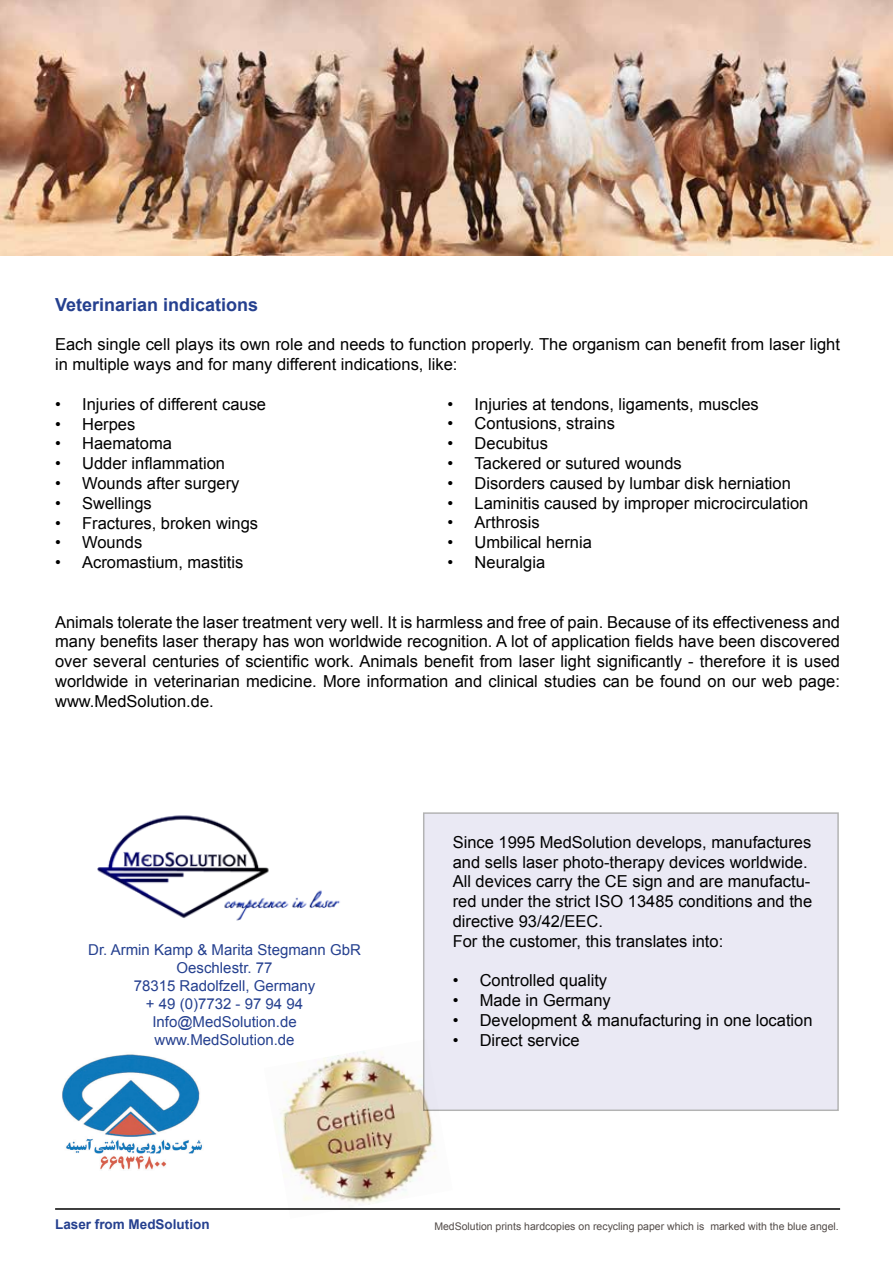
<style>
.page{position:relative;width:893px;height:1263px;background:#fff}
.page>*{position:absolute;margin:0;border:0;box-sizing:border-box;transform-origin:0 0}
.t1{font:700 18px "Arial";color:#25408f}
.t2{font:16.5px/19.8px "Arial";color:#000}
.t3{font:15px/18px "Arial";color:#25408f;text-align:center}
.t4{font:700 13.5px "Arial";color:#25408f}
.t5{font:10.5px "Arial";color:#524b48}
</style>
<div class="page">
<img style="left:279px;top:1051px;width:157px;height:154px">
<div style="left:424px;top:813px;width:414px;height:297px;background:#eae9f4"></div>
<img style="left:97px;top:815px;width:243px;height:106px">
<img style="left:0;top:0;width:893px;height:255px">
<hr style="left:55px;top:1208px;width:785px;height:2px;background:#000">
<img style="left:62px;top:1054px;width:140px;height:116px">
<p class="t1" style="left:55px;top:292px;width:205px">Veterinarian indications</p>
<p class="t2" style="left:55px;top:335px;width:786px">Each single cell plays its own role and needs to function properly. The organism can benefit from laser light in multiple ways and for many different indications, like:</p>
<p class="t2" style="left:55px;top:394px;width:213px">• Injuries of different cause</p>
<p class="t2" style="left:55px;top:414px;width:82px">• Herpes</p>
<p class="t2" style="left:55px;top:434px;width:118px">• Haematoma</p>
<p class="t2" style="left:55px;top:454px;width:172px">• Udder inflammation</p>
<p class="t2" style="left:55px;top:473px;width:186px">• Wounds after surgery</p>
<p class="t2" style="left:55px;top:493px;width:98px">• Swellings</p>
<p class="t2" style="left:55px;top:513px;width:205px">• Fractures, broken wings</p>
<p class="t2" style="left:55px;top:533px;width:89px">• Wounds</p>
<p class="t2" style="left:55px;top:553px;width:190px">• Acromastium, mastitis</p>
<p class="t2" style="left:448px;top:394px;width:313px">• Injuries at tendons, ligaments, muscles</p>
<p class="t2" style="left:448px;top:414px;width:169px">• Contusions, strains</p>
<p class="t2" style="left:448px;top:434px;width:102px">• Decubitus</p>
<p class="t2" style="left:448px;top:453px;width:236px">• Tackered or sutured wounds</p>
<p class="t2" style="left:448px;top:473px;width:345px">• Disorders caused by lumbar disk herniation</p>
<p class="t2" style="left:448px;top:493px;width:362px">• Laminitis caused by improper microcirculation</p>
<p class="t2" style="left:448px;top:513px;width:94px">• Arthrosis</p>
<p class="t2" style="left:448px;top:533px;width:146px">• Umbilical hernia</p>
<p class="t2" style="left:448px;top:552px;width:99px">• Neuralgia</p>
<p class="t2" style="left:55px;top:612px;width:786px;text-align:justify">Animals tolerate the laser treatment very well. It is harmless and free of pain. Because of its effectiveness and many benefits laser therapy has won worldwide recognition. A lot of application fields have been discovered over several centuries of scientific work. Animals benefit from laser light significantly - therefore it is used worldwide in veterinarian medicine. More information and clinical studies can be found on our web page: www.MedSolution.de.</p>
<p class="t3" style="left:88px;top:941px;width:274px">Dr. Armin Kamp &amp; Marita Stegmann GbR<br>Oeschlestr. 77<br>78315 Radolfzell, Germany<br>+ 49 (0)7732 - 97 94 94<br>Info@MedSolution.de www.MedSolution.de</p>
<p class="t4" style="left:55px;top:1215px;width:156px">Laser from MedSolution</p>
<p class="t2" style="left:453px;top:832px;width:361px">Since 1995 MedSolution develops, manufactures and sells laser photo-therapy devices worldwide.<br>All devices carry the CE sign and are manufactu&shy;red under the strict ISO 13485 conditions and the directive 93/42/EEC.<br>For the customer, this translates into:</p>
<p class="t2" style="left:453px;top:971px;width:156px">• Controlled quality</p>
<p class="t2" style="left:453px;top:991px;width:160px">• Made in Germany</p>
<p class="t2" style="left:453px;top:1010px;width:361px">• Development &amp; manufacturing in one location</p>
<p class="t2" style="left:453px;top:1030px;width:128px">• Direct service</p>
<p class="t5" style="left:434px;top:1220px;width:406px">MedSolution prints hardcopies on recycling paper which is marked with the blue angel.</p>
</div>
